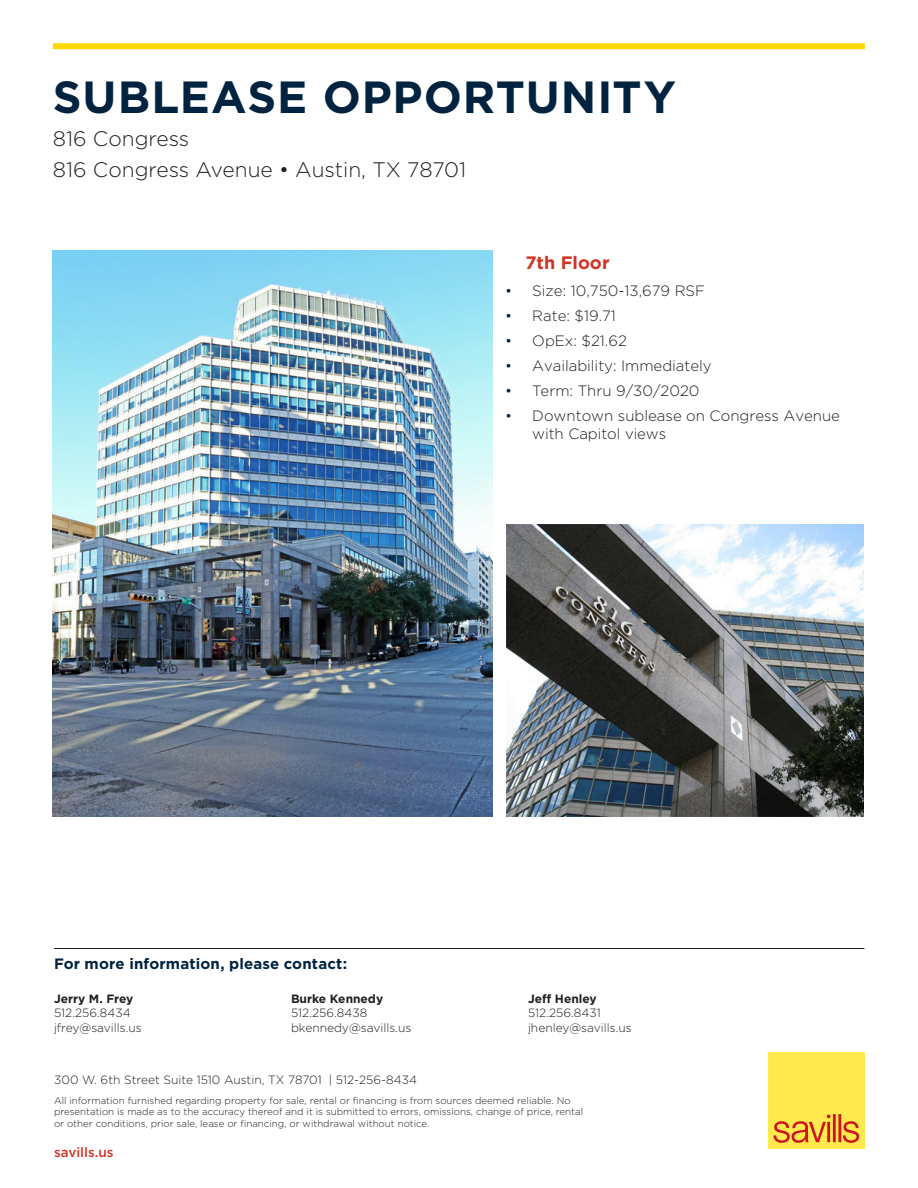
<style>
.page{position:relative;width:918px;height:1188px;background:#fff}
.page>*{position:absolute;margin:0;border:0;box-sizing:border-box;transform-origin:0 0}
.H1_-_Property_Name{font:700 45px "Gotham";letter-spacing:.02em;color:#002340}
.Property_Address{font:300 21px "Gotham";color:#231f20}
.H2_-_Highlights_head{font:700 18px "Gotham";color:#d03524}
.t1{font:300 15px/17.9px "Gotham";color:#231f20}
.t2{font:700 15px "Gotham";letter-spacing:.01em;color:#002340}
.t3{font:500 13.5px "Gotham";color:#d03524}
.t4{font:300 12px/14.4px "Gotham";color:#231f20}
.t5{font:700 12px "Gotham";color:#231f20}
.t6{font:300 9.75px/11.7px "Gotham";color:#231f20}
.s1{color:#002340}
</style>
<div class="page">
<div style="left:53px;top:43px;width:812px;height:6px;background:#ffd900"></div>
<div style="left:768px;top:1052px;width:96px;height:97px;background:#ffe94d"></div>
<svg style="left:774px;top:1114px;width:85px;height:29px"></svg>
<hr style="left:54px;top:948px;width:810px;height:1px;background:#231f20">
<img style="left:53px;top:251px;width:440px;height:565px">
<img style="left:506px;top:524px;width:358px;height:292px">
<p class="H1_-_Property_Name" style="left:53px;top:67px;width:625px">SUBLEASE OPPORTUNITY</p>
<p class="Property_Address" style="left:53px;top:126px;width:138px">816 Congress</p>
<p class="Property_Address" style="left:53px;top:156px;width:415px">816 Congress Avenue • Austin, TX 78701</p>
<p class="H2_-_Highlights_head" style="left:526px;top:251px;width:86px">7th Floor</p>
<p class="t1" style="left:505px;top:281px;width:201px"><span class="s1">•</span> Size: 10,750-13,679 RSF</p>
<p class="t1" style="left:505px;top:306px;width:112px"><span class="s1">•</span> Rate: $19.71</p>
<p class="t1" style="left:505px;top:331px;width:123px"><span class="s1">•</span> OpEx: $21.62</p>
<p class="t1" style="left:505px;top:356px;width:208px"><span class="s1">•</span> Availability: Immediately</p>
<p class="t1" style="left:505px;top:381px;width:196px"><span class="s1">•</span> Term: Thru 9/30/2020</p>
<p class="t1" style="left:532px;top:406px;width:309px;text-indent:-27px"><span class="s1">•</span> Downtown sublease on Congress Avenue with Capitol views</p>
<h3 class="t2" style="left:54px;top:954px;width:295px">For more information, please contact:</h3>
<p class="t5" style="left:54px;top:991px;width:81px">Jerry M. Frey</p>
<p class="t4" style="left:54px;top:1006px;width:89px">512.256.8434 jfrey@savills.us</p>
<p class="t5" style="left:291px;top:991px;width:94px">Burke Kennedy</p>
<p class="t4" style="left:291px;top:1006px;width:122px">512.256.8438 bkennedy@savills.us</p>
<p class="t4" style="left:54px;top:1073px;width:364px">300 W. 6th Street Suite 1510 Austin, TX 78701 | 512-256-8434</p>
<p class="t5" style="left:528px;top:991px;width:70px">Jeff Henley</p>
<p class="t4" style="left:528px;top:1006px;width:105px">512.256.8431 jhenley@savills.us</p>
<p class="t6" style="left:54px;top:1094px;width:531px">All information furnished regarding property for sale, rental or financing is from sources deemed reliable. No presentation is made as to the accuracy thereof and it is submitted to errors, omissions, change of price, rental or other conditions, prior sale, lease or financing, or withdrawal without notice.</p>
<h3 class="t3" style="left:54px;top:1143px;width:61px">savills.us</h3>
</div>
